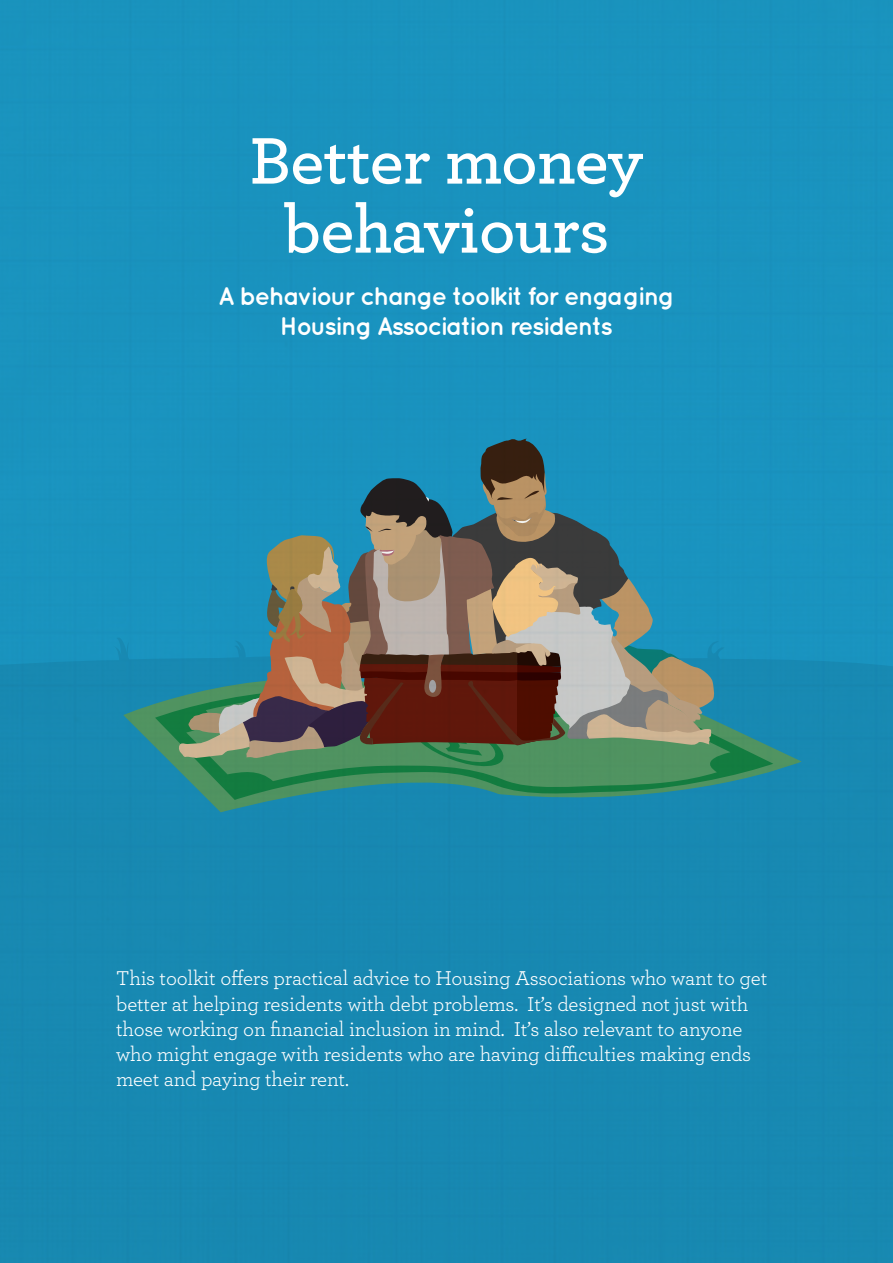
<style>
.page{position:relative;width:893px;height:1263px;background:#fff}
.page>*{position:absolute;margin:0;border:0;box-sizing:border-box;transform-origin:0 0}
.t1{font:600 69px/69px "Archer";letter-spacing:-.01em;color:#fff;text-align:center}
.t2{font:700 25.5px/30.6px "Quicksand";letter-spacing:-.06em;color:#fff;text-align:center}
.t3{font:21px/25.2px "Archer";letter-spacing:-.01em;color:#fff}
</style>
<div class="page">
<img style="left:0;top:0;width:892px;height:1263px">
<p class="t1" style="left:250px;top:122px;width:395px">Better money behaviours</p>
<p class="t2" style="left:218px;top:279px;width:458px">A behaviour change toolkit for engaging<br>Housing Association residents</p>
<p class="t3" style="left:116px;top:965px;width:653px">This toolkit offers practical advice to Housing Associations who want to get better at helping residents with debt problems. It’s designed not just with those working on financial inclusion in mind. It’s also relevant to anyone who might engage with residents who are having difficulties making ends meet and paying their rent.</p>
</div>
